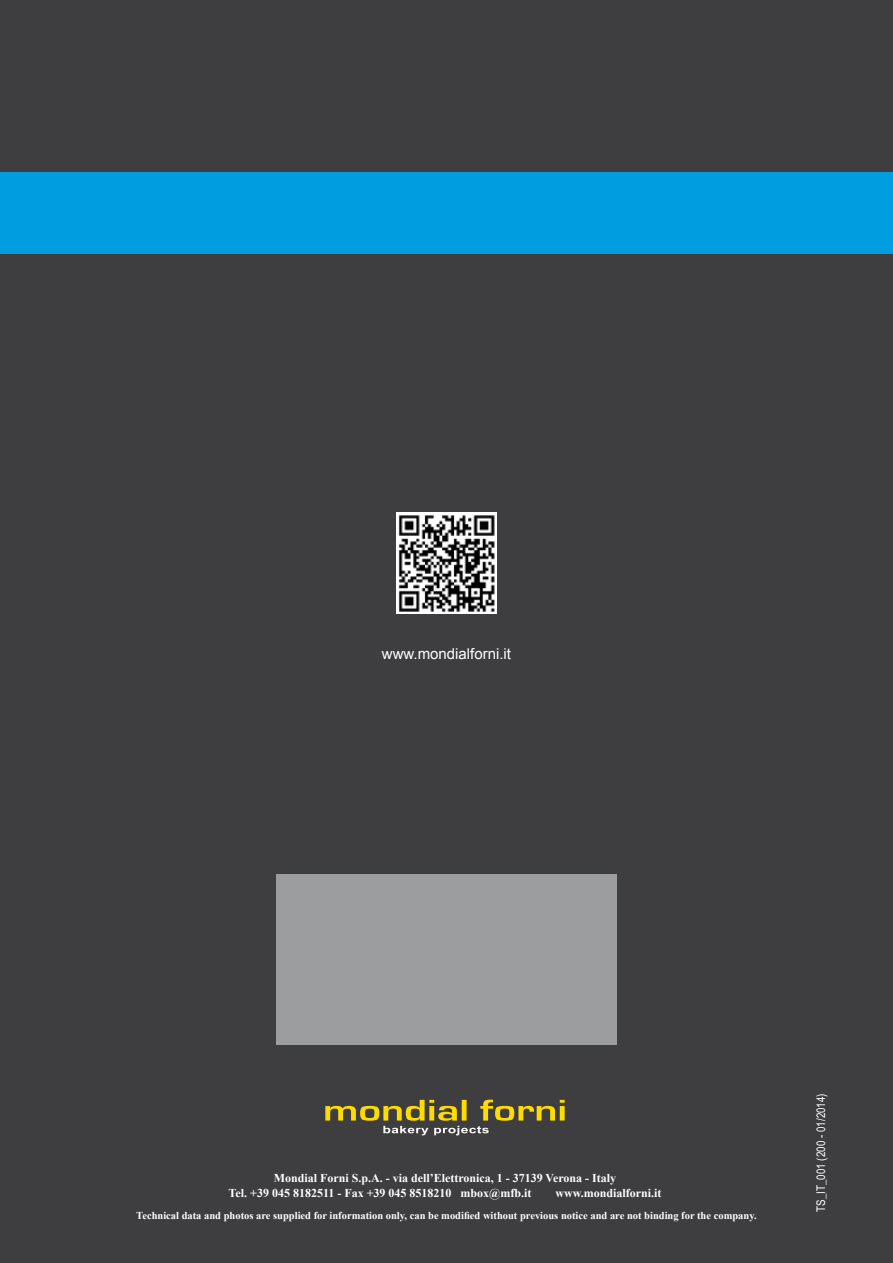
<style>
.page{position:relative;width:893px;height:1263px;background:#3e3d40}
.page>*{position:absolute;margin:0;border:0;box-sizing:border-box;transform-origin:0 0}
.t1{font:15px "Arial";color:#fff}
.t2{font:700 12px/14.4px "Times New Roman";color:#fff}
.t3{font:12px "Arial Narrow";color:#fff}
.t4{font:700 10.5px "Times New Roman";color:#fff}
</style>
<div class="page">
<div style="left:276px;top:874px;width:341px;height:171px;background:#9c9d9f"></div>
<div style="left:0;top:172px;width:893px;height:81px;background:#009ee0"></div>
<img style="left:396px;top:513px;width:101px;height:101px">
<svg style="left:325px;top:1099px;width:240px;height:36px;background:#6d6539"></svg>
<p class="t1" style="left:382px;top:644px;width:131px">www.mondialforni.it</p>
<p class="t2" style="left:229px;top:1171px;width:389px;text-indent:45px">Mondial Forni S.p.A. - via dell’Elettronica, 1 - 37139 Verona - Italy<br>Tel. +39 045 8182511 - Fax +39 045 8518210 mbox@mfb.it</p>
<p class="t2" style="left:555px;top:1185px;width:108px">www.mondialforni.it</p>
<p class="t4" style="left:136px;top:1208px;width:622px">Technical data and photos are supplied for information only, can be modified without previous notice and are not binding for the company.</p>
<p class="t3" style="left:814px;top:1212px;width:120px;rotate:-90deg">TS_IT_001 (200 - 01/2014)</p>
</div>
